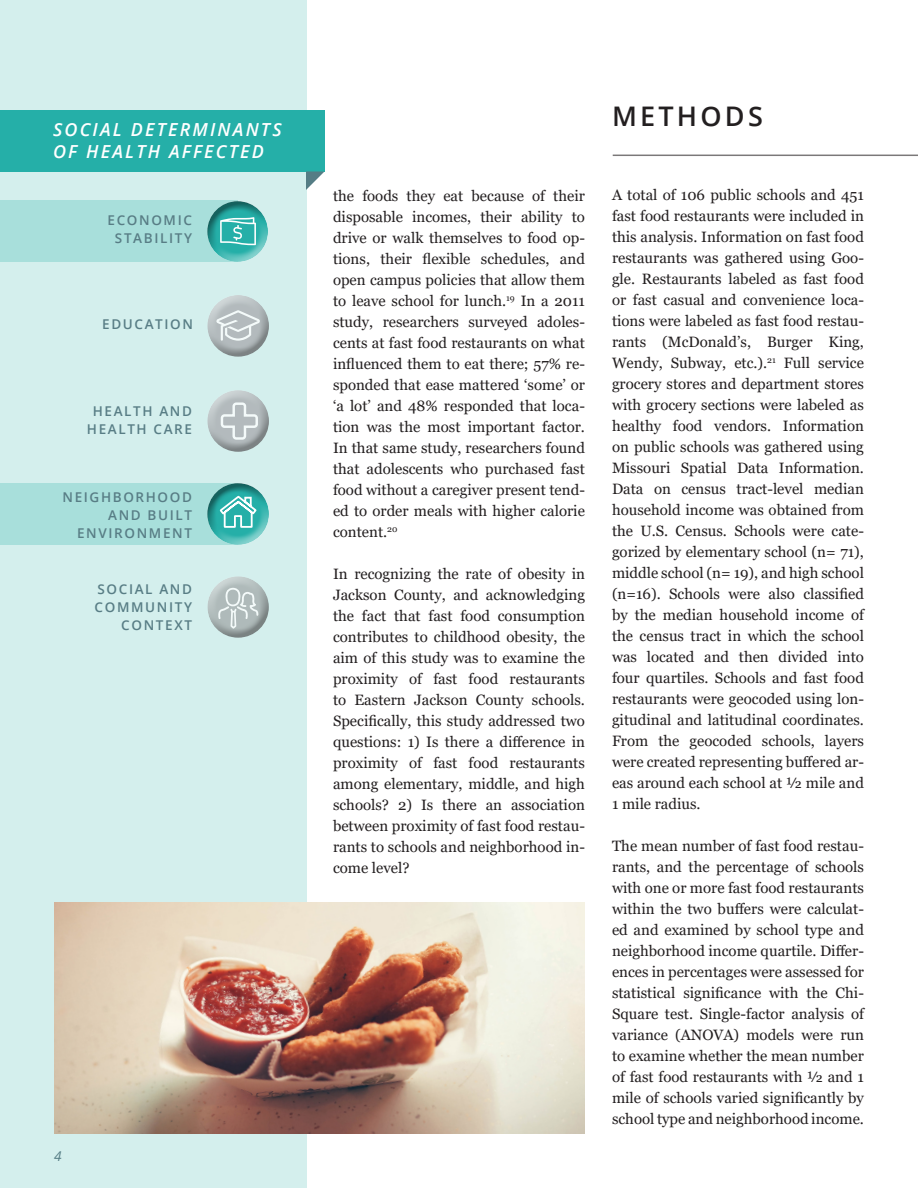
<style>
.page{position:relative;width:918px;height:1188px;background:#fff}
.page>*{position:absolute;margin:0;border:0;box-sizing:border-box;transform-origin:0 0}
.t1{font:600 27px "Open Sans";letter-spacing:.12em;color:#231f20}
.t2{font:italic 600 18px "Open Sans";letter-spacing:.12em;color:#fff}
.t3{font:15px/21px "Georgia";color:#231f20;text-align:justify}
.t4{font:600 13.5px/18px "Open Sans";letter-spacing:.12em;color:#587d85;text-align:right}
.t5{font:italic 13.5px "Open Sans";color:#557d85}
</style>
<div class="page">
<hr style="left:613px;top:155px;width:305px;height:1px;background:#231f20">
<div style="left:0;top:0;width:306px;height:1188px;background:#d4efed"></div>
<div style="left:0;top:484px;width:238px;height:61px;background:#a8dfdb"></div>
<div style="left:0;top:201px;width:238px;height:61px;background:#a8dfdb"></div>
<div style="left:206px;top:294px;width:64px;height:44px;background:#fff;opacity:.5"></div>
<div style="left:206px;top:304px;width:64px;height:54px;background:#231f20;opacity:.5"></div>
<div style="left:206px;top:390px;width:63px;height:44px;background:#fff;opacity:.5"></div>
<div style="left:206px;top:399px;width:63px;height:54px;background:#231f20;opacity:.5"></div>
<div style="left:205px;top:501px;width:64px;height:46px;background:#fff;opacity:.5"></div>
<div style="left:205px;top:483px;width:64px;height:53px;background:#231f20;opacity:.5"></div>
<div style="left:206px;top:575px;width:63px;height:46px;background:#fff;opacity:.5"></div>
<div style="left:206px;top:585px;width:63px;height:54px;background:#231f20;opacity:.5"></div>
<div style="left:205px;top:219px;width:64px;height:45px;background:#fff;opacity:.5"></div>
<div style="left:205px;top:201px;width:64px;height:52px;background:#231f20;opacity:.5"></div>
<div style="left:0;top:110px;width:324px;height:61px;background:#25afa8"></div>
<svg style="left:306px;top:172px;width:18px;height:18px"></svg>
<img style="left:54px;top:903px;width:531px;height:231px">
<p class="t2" style="left:53px;top:117px;width:230px">SOCIAL DETERMINANTS</p>
<p class="t2" style="left:53px;top:139px;width:212px">OF HEALTH AFFECTED</p>
<p class="t4" style="left:108px;top:210px;width:86px">ECONOMIC</p>
<p class="t4" style="left:115px;top:228px;width:79px">STABILITY</p>
<p class="t4" style="left:102px;top:315px;width:92px">EDUCATION</p>
<p class="t4" style="left:93px;top:402px;width:101px">HEALTH AND</p>
<p class="t4" style="left:87px;top:420px;width:107px">HEALTH CARE</p>
<p class="t4" style="left:63px;top:488px;width:131px">NEIGHBORHOOD<br>AND BUILT<br>ENVIRONMENT</p>
<p class="t4" style="left:98px;top:580px;width:96px">SOCIAL AND</p>
<p class="t4" style="left:95px;top:598px;width:99px">COMMUNITY<br>CONTEXT</p>
<p class="t5" style="left:54px;top:1146px;width:9px">4</p>
<p class="t3" style="left:333px;top:186px;width:254px">the foods they eat because of their disposable incomes, their ability to drive or walk themselves to food op&shy;tions, their flexible schedules, and open campus policies that allow them to leave school for lunch.<sup>19</sup> In a 2011 study, researchers surveyed adoles&shy;cents at fast food restaurants on what influenced them to eat there; 57% re&shy;sponded that ease mattered ‘some’ or ‘a lot’ and 48% responded that loca&shy;tion was the most important factor.<br>In that same study, researchers found that adolescents who purchased fast food without a caregiver present tend&shy;ed to order meals with higher calorie content.<sup>20</sup></p>
<p class="t3" style="left:333px;top:564px;width:254px">In recognizing the rate of obesity in Jackson County, and acknowledging the fact that fast food consumption contributes to childhood obesity, the aim of this study was to examine the proximity of fast food restaurants to Eastern Jackson County schools.<br>Specifically, this study addressed two questions: 1) Is there a difference in proximity of fast food restaurants among elementary, middle, and high schools? 2) Is there an association between proximity of fast food restau&shy;rants to schools and neighborhood in&shy;come level?</p>
<p class="t1" style="left:612px;top:97px;width:152px">METHODS</p>
<p class="t3" style="left:612px;top:184px;width:254px">A total of 106 public schools and 451 fast food restaurants were included in this analysis. Information on fast food restaurants was gathered using Goo&shy;gle. Restaurants labeled as fast food or fast casual and convenience loca&shy;tions were labeled as fast food restau&shy;rants (McDonald’s, Burger King, Wendy, Subway, etc.).<sup>21</sup> Full service grocery stores and department stores with grocery sections were labeled as healthy food vendors. Information on public schools was gathered using Missouri Spatial Data Information.<br>Data on census tract-level median household income was obtained from the U.S. Census. Schools were cate&shy;gorized by elementary school (n= 71), middle school (n= 19), and high school (n=16). Schools were also classified by the median household income of the census tract in which the school was located and then divided into four quartiles. Schools and fast food restaurants were geocoded using lon&shy;gitudinal and latitudinal coordinates.<br>From the geocoded schools, layers were created representing buffered ar&shy;eas around each school at ½ mile and 1 mile radius.</p>
<p class="t3" style="left:612px;top:835px;width:254px">The mean number of fast food restau&shy;rants, and the percentage of schools with one or more fast food restaurants within the two buffers were calculat&shy;ed and examined by school type and neighborhood income quartile. Differ&shy;ences in percentages were assessed for statistical significance with the Chi-Square test. Single-factor analysis of variance (ANOVA) models were run to examine whether the mean number of fast food restaurants with ½ and 1 mile of schools varied significantly by school type and neighborhood income.</p>
</div>
